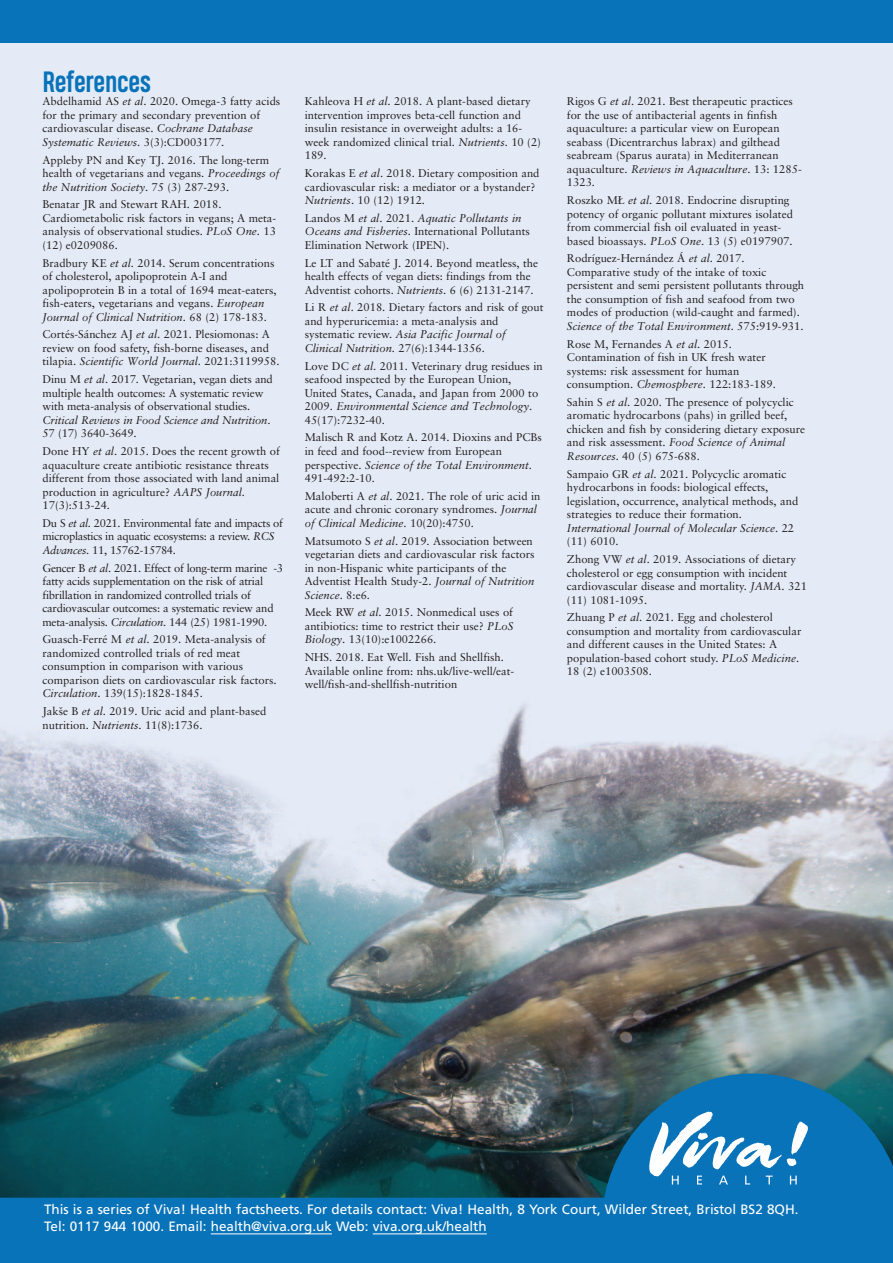
<style>
.page{position:relative;width:893px;height:1263px;background:#fff}
.page>*{position:absolute;margin:0;border:0;box-sizing:border-box;transform-origin:0 0}
.t1{font:700 27px "Heading Pro";letter-spacing:-.01em;color:#0973b9}
.t2{font:13.5px/16.5px "Frutiger";color:#fff}
.t3{font:11.25px/13.5px "Sabon";color:#231f20}
.t4{font:11.25px/13.5px "Sabon";letter-spacing:-.02em;color:#231f20}
.t5{font:11.25px/13.5px "Sabon";letter-spacing:-.03em;color:#231f20}
.s1{font-style:italic}
</style>
<div class="page">
<div style="left:0;top:43px;width:893px;height:1220px;background:#e5ebf6"></div>
<img style="left:0;top:704px;width:893px;height:494px">
<div style="left:0;top:1198px;width:602px;height:65px;background:#0973b9"></div>
<svg style="left:602px;top:1073px;width:291px;height:190px;background:#0f6ea6"></svg>
<hr style="left:211px;top:1233px;width:121px;height:1px;background:#fff">
<hr style="left:373px;top:1233px;width:114px;height:1px;background:#fff">
<svg style="left:649px;top:1111px;width:159px;height:73px;background:#4b99cb"></svg>
<div style="left:0;top:0;width:893px;height:43px;background:#0973b9"></div>
<h1 class="t1" style="left:43px;top:67px;width:110px">References</h1>
<p class="t3" style="left:43px;top:96px;width:239px">Abdelhamid AS <span class="s1">et al</span>. 2020. Omega-3 fatty acids for the primary and secondary prevention of cardiovascular disease. <span class="s1">Cochrane Database Systematic Reviews</span>. 3(3):CD003177.</p>
<p class="t3" style="left:43px;top:154px;width:238px">Appleby PN and Key TJ. 2016. The long-term health of vegetarians and vegans. <span class="s1">Proceedings of the Nutrition Society</span>. 75 (3) 287-293.</p>
<p class="t3" style="left:43px;top:199px;width:235px">Benatar JR and Stewart RAH. 2018.<br>Cardiometabolic risk factors in vegans; A meta&shy;analysis of observational studies. <span class="s1">PLoS One</span>. 13 (12) e0209086.</p>
<p class="t3" style="left:43px;top:257px;width:236px">Bradbury KE <span class="s1">et al</span>. 2014. Serum concentrations of cholesterol, apolipoprotein A-I and apolipoprotein B in a total of 1694 meat-eaters, fish-eaters, vegetarians and vegans. <span class="s1">European Journal of Clinical Nutrition</span>. 68 (2) 178-183.</p>
<p class="t3" style="left:43px;top:329px;width:238px">Cortés-Sánchez AJ <span class="s1">et al</span>. 2021. Plesiomonas: A review on food safety, fish-borne diseases, and tilapia. <span class="s1">Scientific World Journal</span>. 2021:3119958.</p>
<p class="t3" style="left:43px;top:373px;width:232px">Dinu M <span class="s1">et al</span>. 2017. Vegetarian, vegan diets and multiple health outcomes: A systematic review with meta-analysis of observational studies.<br><span class="s1">Critical Reviews in Food Science and Nutrition</span>.<br>57 (17) 3640-3649.</p>
<p class="t3" style="left:43px;top:445px;width:239px">Done HY <span class="s1">et al</span>. 2015. Does the recent growth of aquaculture create antibiotic resistance threats different from those associated with land animal production in agriculture? <span class="s1">AAPS Journal</span>.<br>17(3):513-24.</p>
<p class="t5" style="left:43px;top:517px;width:242px">Du S <span class="s1">et al</span>. 2021. Environmental fate and impacts of microplastics in aquatic ecosystems: a review. <span class="s1">RCS<br>Advances</span>. 11, 15762-15784.</p>
<p class="t4" style="left:43px;top:562px;width:242px">Gencer B <span class="s1">et al</span>. 2021. Effect of long-term marine -3 fatty acids supplementation on the risk of atrial fibrillation in randomized controlled trials of cardiovascular outcomes: a systematic review and meta-analysis. <span class="s1">Circulation</span>. 144 (25) 1981-1990.</p>
<p class="t3" style="left:43px;top:633px;width:236px">Guasch-Ferré M <span class="s1">et al</span>. 2019. Meta-analysis of randomized controlled trials of red meat consumption in comparison with various comparison diets on cardiovascular risk factors.<br><span class="s1">Circulation</span>. 139(15):1828-1845.</p>
<p class="t3" style="left:43px;top:705px;width:225px">Jakše B <span class="s1">et al</span>. 2019. Uric acid and plant-based nutrition. <span class="s1">Nutrients</span>. 11(8):1736.</p>
<p class="t3" style="left:305px;top:96px;width:238px">Kahleova H <span class="s1">et al</span>. 2018. A plant-based dietary intervention improves beta-cell function and insulin resistance in overweight adults: a 16- week randomized clinical trial. <span class="s1">Nutrients</span>. 10 (2)<br>189.</p>
<p class="t3" style="left:305px;top:167px;width:236px">Korakas E <span class="s1">et al</span>. 2018. Dietary composition and cardiovascular risk: a mediator or a bystander?<br><span class="s1">Nutrients</span>. 10 (12) 1912.</p>
<p class="t3" style="left:305px;top:212px;width:227px">Landos M <span class="s1">et al</span>. 2021. <span class="s1">Aquatic Pollutants in<br>Oceans and Fisheries</span>. International Pollutants<br>Elimination Network (IPEN).</p>
<p class="t3" style="left:305px;top:257px;width:235px">Le LT and Sabaté J. 2014. Beyond meatless, the health effects of vegan diets: findings from the<br>Adventist cohorts. <span class="s1">Nutrients</span>. 6 (6) 2131-2147.</p>
<p class="t3" style="left:305px;top:302px;width:240px">Li R <span class="s1">et al</span>. 2018. Dietary factors and risk of gout and hyperuricemia: a meta-analysis and systematic review. <span class="s1">Asia Pacific Journal of Clinical Nutrition</span>. 27(6):1344-1356.</p>
<p class="t3" style="left:305px;top:360px;width:239px">Love DC <span class="s1">et al</span>. 2011. Veterinary drug residues in seafood inspected by the European Union, United States, Canada, and Japan from 2000 to 2009. <span class="s1">Environmental Science and Technology</span>.<br>45(17):7232-40.</p>
<p class="t3" style="left:305px;top:432px;width:238px">Malisch R and Kotz A. 2014. Dioxins and PCBs in feed and food--review from European perspective. <span class="s1">Science of the Total Environment</span>.<br>491-492:2-10.</p>
<p class="t3" style="left:305px;top:490px;width:237px">Maloberti A <span class="s1">et al</span>. 2021. The role of uric acid in acute and chronic coronary syndromes. <span class="s1">Journal of Clinical Medicine</span>. 10(20):4750.</p>
<p class="t3" style="left:305px;top:535px;width:231px">Matsumoto S <span class="s1">et al</span>. 2019. Association between vegetarian diets and cardiovascular risk factors in non-Hispanic white participants of the Adventist Health Study-2. <span class="s1">Journal of Nutrition Science</span>. 8:e6.</p>
<p class="t3" style="left:305px;top:606px;width:210px;text-align:justify">Meek RW <span class="s1">et al</span>. 2015. Nonmedical uses of antibiotics: time to restrict their use? <span class="s1">PLoS Biology</span>. 13(10):e1002266.</p>
<p class="t3" style="left:305px;top:651px;width:211px">NHS. 2018. Eat Well. Fish and Shellfish.<br>Available online from: nhs.uk/live-well/eat&shy;well/fish-and-shellfish-nutrition</p>
<p class="t3" style="left:567px;top:96px;width:236px">Rigos G <span class="s1">et al</span>. 2021. Best therapeutic practices for the use of antibacterial agents in finfish aquaculture: a particular view on European seabass (Dicentrarchus labrax) and gilthead seabream (Sparus aurata) in Mediterranean aquaculture. <span class="s1">Reviews in Aquaculture</span>. 13: 1285- 1323.</p>
<p class="t3" style="left:567px;top:194px;width:227px">Roszko MŁ <span class="s1">et al</span>. 2018. Endocrine disrupting potency of organic pollutant mixtures isolated from commercial fish oil evaluated in yeast&shy;based bioassays. <span class="s1">PLoS One</span>. 13 (5) e0197907.</p>
<p class="t3" style="left:567px;top:253px;width:239px">Rodríguez-Hernández Á <span class="s1">et al</span>. 2017.<br>Comparative study of the intake of toxic persistent and semi persistent pollutants through the consumption of fish and seafood from two modes of production (wild-caught and farmed).<br><span class="s1">Science of the Total Environment</span>. 575:919-931.</p>
<p class="t3" style="left:567px;top:338px;width:210px">Rose M, Fernandes A <span class="s1">et al</span>. 2015.<br>Contamination of fish in UK fresh water systems: risk assessment for human consumption. <span class="s1">Chemosphere</span>. 122:183-189.</p>
<p class="t3" style="left:567px;top:396px;width:240px">Sahin S <span class="s1">et al</span>. 2020. The presence of polycyclic aromatic hydrocarbons (pahs) in grilled beef, chicken and fish by considering dietary exposure and risk assessment. <span class="s1">Food Science of Animal Resources</span>. 40 (5) 675-688.</p>
<p class="t3" style="left:567px;top:468px;width:233px">Sampaio GR <span class="s1">et al</span>. 2021. Polycyclic aromatic hydrocarbons in foods: biological effects, legislation, occurrence, analytical methods, and strategies to reduce their formation.<br><span class="s1">International Journal of Molecular Science</span>. 22 (11) 6010.</p>
<p class="t3" style="left:567px;top:553px;width:241px">Zhong VW <span class="s1">et al</span>. 2019. Associations of dietary cholesterol or egg consumption with incident cardiovascular disease and mortality. <span class="s1">JAMA</span>. 321 (11) 1081-1095.</p>
<p class="t3" style="left:567px;top:611px;width:236px">Zhuang P <span class="s1">et al</span>. 2021. Egg and cholesterol consumption and mortality from cardiovascular and different causes in the United States: A population-based cohort study. <span class="s1">PLoS Medicine</span>.<br>18 (2) e1003508.</p>
<p class="t2" style="left:44px;top:1202px;width:756px">This is a series of Viva! Health factsheets. For details contact: Viva! Health, 8 York Court, Wilder Street, Bristol BS2 8QH.<br>Tel: 0117 944 1000. Email: health@viva.org.uk Web: viva.org.uk/health</p>
</div>
